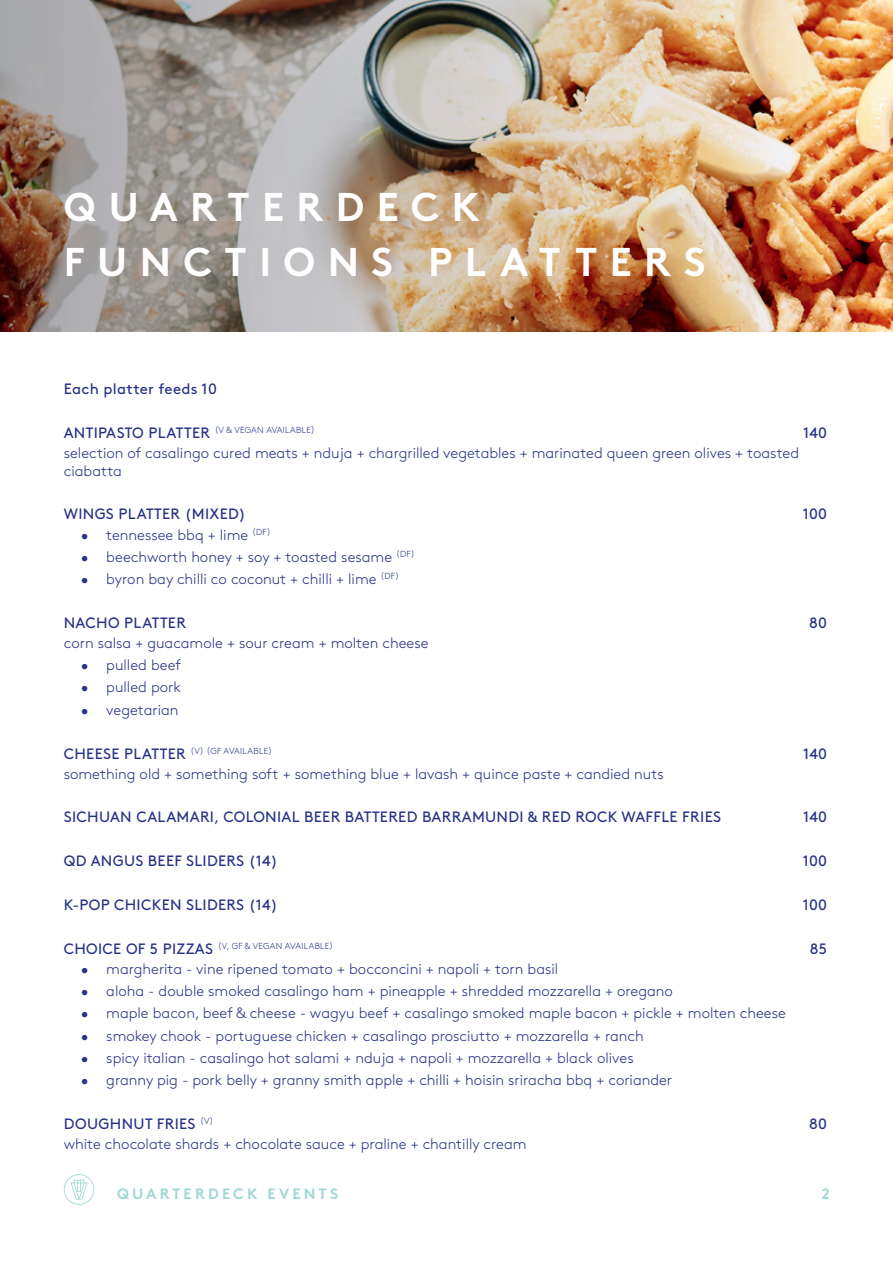
<style>
.page{position:relative;width:893px;height:1263px;background:#fff}
.page>*{position:absolute;margin:0;border:0;box-sizing:border-box;transform-origin:0 0}
.t1{font:700 40.05px/55.1px "Brown Std";letter-spacing:.31em;color:#fff}
.t2{font:300 15px/18px "Brown Std";color:#263286}
.t3{font:15px "Brown Std";letter-spacing:.02em;color:#263286}
.t4{font:700 15px "Brown Std";letter-spacing:.21em;color:#9ed8d4}
.t5{font:300 8.7px "Brown Std";letter-spacing:.03em;color:#263286}
.s1{font-weight:400;font-size:15px}
</style>
<div class="page">
<svg style="left:64px;top:1174px;width:30px;height:31px"></svg>
<img style="left:0;top:0;width:880px;height:332px">
<h1 class="t1" style="left:64px;top:179px;width:643px">QUARTERDECK<br>FUNCTIONS PLATTERS</h1>
<p class="t3" style="left:64px;top:380px;width:155px">Each platter feeds 10</p>
<p class="t5" style="left:64px;top:425px;width:253px"><span class="s1">ANTIPASTO PLATTER</span> (V &amp; VEGAN AVAILABLE)</p>
<p class="t3" style="left:803px;top:424px;width:25px">140</p>
<p class="t2" style="left:64px;top:444px;width:737px">selection of casalingo cured meats + nduja + chargrilled vegetables + marinated queen green olives + toasted ciabatta</p>
<p class="t3" style="left:64px;top:505px;width:184px">WINGS PLATTER (MIXED)</p>
<p class="t3" style="left:803px;top:505px;width:26px">100</p>
<p class="t2" style="left:81px;top:526px;width:192px">• tennessee bbq + lime <sup>(DF)</sup></p>
<p class="t2" style="left:81px;top:548px;width:335px">• beechworth honey + soy + toasted sesame <sup>(DF)</sup></p>
<p class="t2" style="left:81px;top:570px;width:320px">• byron bay chilli co coconut + chilli + lime <sup>(DF)</sup></p>
<p class="t3" style="left:64px;top:614px;width:124px">NACHO PLATTER</p>
<p class="t3" style="left:809px;top:614px;width:19px">80</p>
<p class="t2" style="left:64px;top:634px;width:366px">corn salsa + guacamole + sour cream + molten cheese</p>
<p class="t2" style="left:81px;top:656px;width:102px">• pulled beef</p>
<p class="t2" style="left:81px;top:678px;width:102px">• pulled pork</p>
<p class="t2" style="left:81px;top:701px;width:99px">• vegetarian</p>
<p class="t5" style="left:64px;top:746px;width:210px"><span class="s1">CHEESE PLATTER</span> (V) (GF AVAILABLE)</p>
<p class="t3" style="left:803px;top:744px;width:25px">140</p>
<p class="t2" style="left:64px;top:765px;width:602px">something old + something soft + something blue + lavash + quince paste + candied nuts</p>
<p class="t3" style="left:64px;top:808px;width:659px">SICHUAN CALAMARI, COLONIAL BEER BATTERED BARRAMUNDI &amp; RED ROCK WAFFLE FRIES</p>
<p class="t3" style="left:803px;top:808px;width:25px">140</p>
<p class="t3" style="left:64px;top:852px;width:215px">QD ANGUS BEEF SLIDERS (14)</p>
<p class="t3" style="left:803px;top:852px;width:26px">100</p>
<p class="t3" style="left:64px;top:896px;width:215px">K-POP CHICKEN SLIDERS (14)</p>
<p class="t3" style="left:803px;top:896px;width:26px">100</p>
<p class="t5" style="left:64px;top:941px;width:271px"><span class="s1">CHOICE OF 5 PIZZAS</span> (V, GF &amp; VEGAN AVAILABLE)</p>
<p class="t3" style="left:810px;top:940px;width:19px">85</p>
<p class="t2" style="left:81px;top:960px;width:479px">• margherita - vine ripened tomato + bocconcini + napoli + torn basil</p>
<p class="t2" style="left:81px;top:982px;width:594px">• aloha - double smoked casalingo ham + pineapple + shredded mozzarella + oregano</p>
<p class="t2" style="left:81px;top:1004px;width:707px">• maple bacon, beef &amp; cheese - wagyu beef + casalingo smoked maple bacon + pickle + molten cheese</p>
<p class="t2" style="left:81px;top:1027px;width:564px">• smokey chook - portuguese chicken + casalingo prosciutto + mozzarella + ranch</p>
<p class="t2" style="left:81px;top:1049px;width:554px">• spicy italian - casalingo hot salami + nduja + napoli + mozzarella + black olives</p>
<p class="t2" style="left:81px;top:1071px;width:593px">• granny pig - pork belly + granny smith apple + chilli + hoisin sriracha bbq + coriander</p>
<p class="t3" style="left:64px;top:1115px;width:151px">DOUGHNUT FRIES <sup>(V)</sup></p>
<p class="t3" style="left:809px;top:1115px;width:19px">80</p>
<p class="t2" style="left:64px;top:1135px;width:464px">white chocolate shards + chocolate sauce + praline + chantilly cream</p>
<p class="t4" style="left:117px;top:1185px;width:223px">QUARTERDECK EVENTS</p>
<p class="t4" style="left:821px;top:1185px;width:10px">2</p>
</div>
